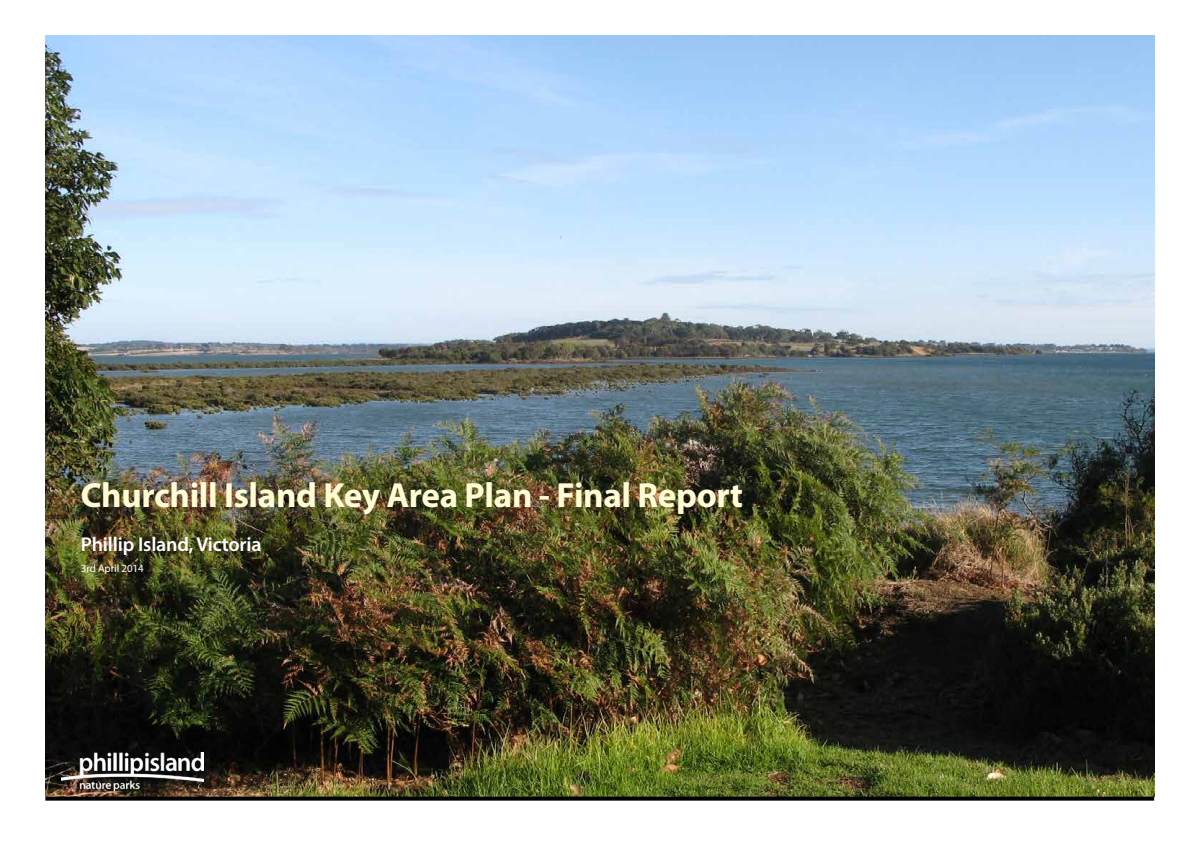
<style>
.page{position:relative;width:1191px;height:842px;background:#fff}
.page>*{position:absolute;margin:0;border:0;box-sizing:border-box;transform-origin:0 0}
.t1{font:700 35px "Myriad Pro";letter-spacing:-.01em;color:#fffcd5}
.t2{font:600 20px "Myriad Pro";letter-spacing:-.01em;color:#fff}
.t3{font:11px "Myriad Pro";letter-spacing:-.01em;color:#fff}
</style>
<div class="page">
<img style="left:45px;top:35px;width:1109px;height:762px">
<svg style="left:45px;top:797px;width:1109px;height:4px;background:#161616"></svg>
<img style="left:61px;top:753px;width:143px;height:38px">
<p class="t1" style="left:81px;top:472px;width:664px">Churchill Island Key Area Plan - Final Report</p>
<p class="t2" style="left:81px;top:531px;width:182px">Phillip Island, Victoria</p>
<p class="t3" style="left:81px;top:561px;width:64px">3rd April 2014</p>
</div>
